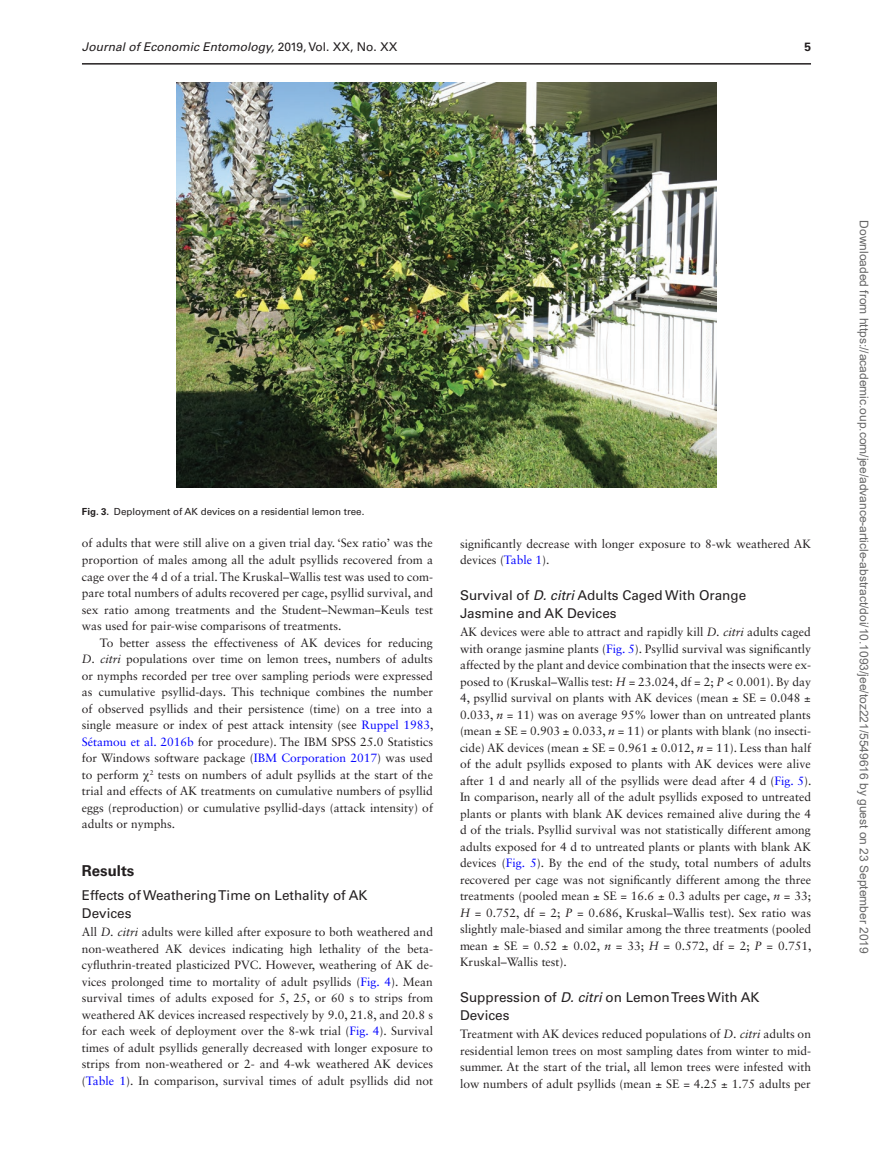
<style>
.page{position:relative;width:893px;height:1174px;background:#fff}
.page>*{position:absolute;margin:0;border:0;box-sizing:border-box;transform-origin:0 0}
.t1{font:700 15px "Univers LT Std";color:#231f20}
.t2{font:13.5px/18px "Univers LT Std";color:#231f20}
.t3{font:12px/16.5px "Sabon LT Std";color:#231f20;text-align:justify}
.t4{font:12px "Arial";color:#666}
.t5{font:italic 12px "Univers LT Std";color:#231f20}
.t6{font:700 12px "Univers LT Std";color:#231f20}
.t7{font:9.75px "Univers LT Std";color:#231f20}
.s1{font-style:normal}
.s2{font-weight:700}
.s3{font-style:italic}
.s4{color:#00f}
.s5{font-family:"Gandhari Unicode"}
</style>
<div class="page">
<img style="left:176px;top:82px;width:540px;height:405px">
<hr style="left:82px;top:63px;width:729px;height:2px;background:#231f20">
<p class="t5" style="left:82px;top:40px;width:317px">Journal of Economic Entomology, <span class="s1">2019, Vol. XX, No. XX</span></p>
<p class="t6" style="left:804px;top:40px;width:8px">5</p>
<p class="t7" style="left:82px;top:505px;width:284px"><span class="s2">Fig. 3.</span> Deployment of AK devices on a residential lemon tree.</p>
<p class="t3" style="left:82px;top:535px;width:353px">of adults that were still alive on a given trial day. ‘Sex ratio’ was the proportion of males among all the adult psyllids recovered from a cage over the 4 d of a trial. The Kruskal–Wallis test was used to com&shy;pare total numbers of adults recovered per cage, psyllid survival, and sex ratio among treatments and the Student–Newman–Keuls test was used for pair-wise comparisons of treatments.</p>
<p class="t3" style="left:82px;top:634px;width:353px;text-indent:18px">To better assess the effectiveness of AK devices for reducing <span class="s3">D. citri</span> populations over time on lemon trees, numbers of adults or nymphs recorded per tree over sampling periods were expressed as cumulative psyllid-days. This technique combines the number of observed psyllids and their persistence (time) on a tree into a single measure or index of pest attack intensity (see <span class="s4">Ruppel 1983</span>, <span class="s4">Sétamou et al. 2016b</span> for procedure). The IBM SPSS 25.0 Statistics for Windows software package (<span class="s4">IBM Corporation 2017</span>) was used to perform <span class="s5">χ</span><sup>2</sup> tests on numbers of adult psyllids at the start of the trial and effects of AK treatments on cumulative numbers of psyllid eggs (reproduction) or cumulative psyllid-days (attack intensity) of adults or nymphs.</p>
<p class="t1" style="left:82px;top:862px;width:54px">Results</p>
<p class="t2" style="left:82px;top:886px;width:287px">Effects of Weathering Time on Lethality of AK<br>Devices</p>
<p class="t3" style="left:82px;top:923px;width:353px">All <span class="s3">D. citri</span> adults were killed after exposure to both weathered and non-weathered AK devices indicating high lethality of the beta&shy;cyfluthrin-treated plasticized PVC. However, weathering of AK de&shy;vices prolonged time to mortality of adult psyllids (<span class="s4">Fig. 4</span>). Mean survival times of adults exposed for 5, 25, or 60 s to strips from weathered AK devices increased respectively by 9.0, 21.8, and 20.8 s for each week of deployment over the 8-wk trial (<span class="s4">Fig. 4</span>). Survival times of adult psyllids generally decreased with longer exposure to strips from non-weathered or 2- and 4-wk weathered AK devices (<span class="s4">Table 1</span>). In comparison, survival times of adult psyllids did not</p>
<p class="t3" style="left:460px;top:535px;width:352px">significantly decrease with longer exposure to 8-wk weathered AK devices (<span class="s4">Table 1</span>).</p>
<p class="t2" style="left:460px;top:586px;width:288px">Survival of <span class="s3">D. citri</span> Adults Caged With Orange<br>Jasmine and AK Devices</p>
<p class="t3" style="left:460px;top:623px;width:353px">AK devices were able to attract and rapidly kill <span class="s3">D. citri</span> adults caged with orange jasmine plants (<span class="s4">Fig. 5</span>). Psyllid survival was significantly affected by the plant and device combination that the insects were ex&shy;posed to (Kruskal–Wallis test: <span class="s3">H</span> = 23.024, df = 2; <span class="s3">P</span> &lt; 0.001). By day 4, psyllid survival on plants with AK devices (mean ± SE = 0.048 ± 0.033, <span class="s3">n</span> = 11) was on average 95% lower than on untreated plants (mean ± SE = 0.903 ± 0.033, <span class="s3">n</span> = 11) or plants with blank (no insecti&shy;cide) AK devices (mean ± SE = 0.961 ± 0.012, <span class="s3">n</span> = 11). Less than half of the adult psyllids exposed to plants with AK devices were alive after 1 d and nearly all of the psyllids were dead after 4 d (<span class="s4">Fig. 5</span>).<br>In comparison, nearly all of the adult psyllids exposed to untreated plants or plants with blank AK devices remained alive during the 4 d of the trials. Psyllid survival was not statistically different among adults exposed for 4 d to untreated plants or plants with blank AK devices (<span class="s4">Fig. 5</span>). By the end of the study, total numbers of adults recovered per cage was not significantly different among the three treatments (pooled mean ± SE = 16.6 ± 0.3 adults per cage, <span class="s3">n</span> = 33; <span class="s3">H</span> = 0.752, df = 2; <span class="s3">P</span> = 0.686, Kruskal–Wallis test). Sex ratio was slightly male-biased and similar among the three treatments (pooled mean ± SE = 0.52 ± 0.02, <span class="s3">n</span> = 33; <span class="s3">H</span> = 0.572, df = 2; <span class="s3">P</span> = 0.751, Kruskal–Wallis test).</p>
<p class="t2" style="left:460px;top:988px;width:301px">Suppression of <span class="s3">D. citri</span> on Lemon Trees With AK<br>Devices</p>
<p class="t3" style="left:460px;top:1025px;width:353px">Treatment with AK devices reduced populations of <span class="s3">D. citri</span> adults on residential lemon trees on most sampling dates from winter to mid&shy;summer. At the start of the trial, all lemon trees were infested with low numbers of adult psyllids (mean ± SE = 4.25 ± 1.75 adults per</p>
<p class="t4" style="left:868px;top:220px;width:735px;rotate:90deg">Downloaded from https://academic.oup.com/jee/advance-article-abstract/doi/10.1093/jee/toz221/5549616 by guest on 23 September 2019</p>
</div>
